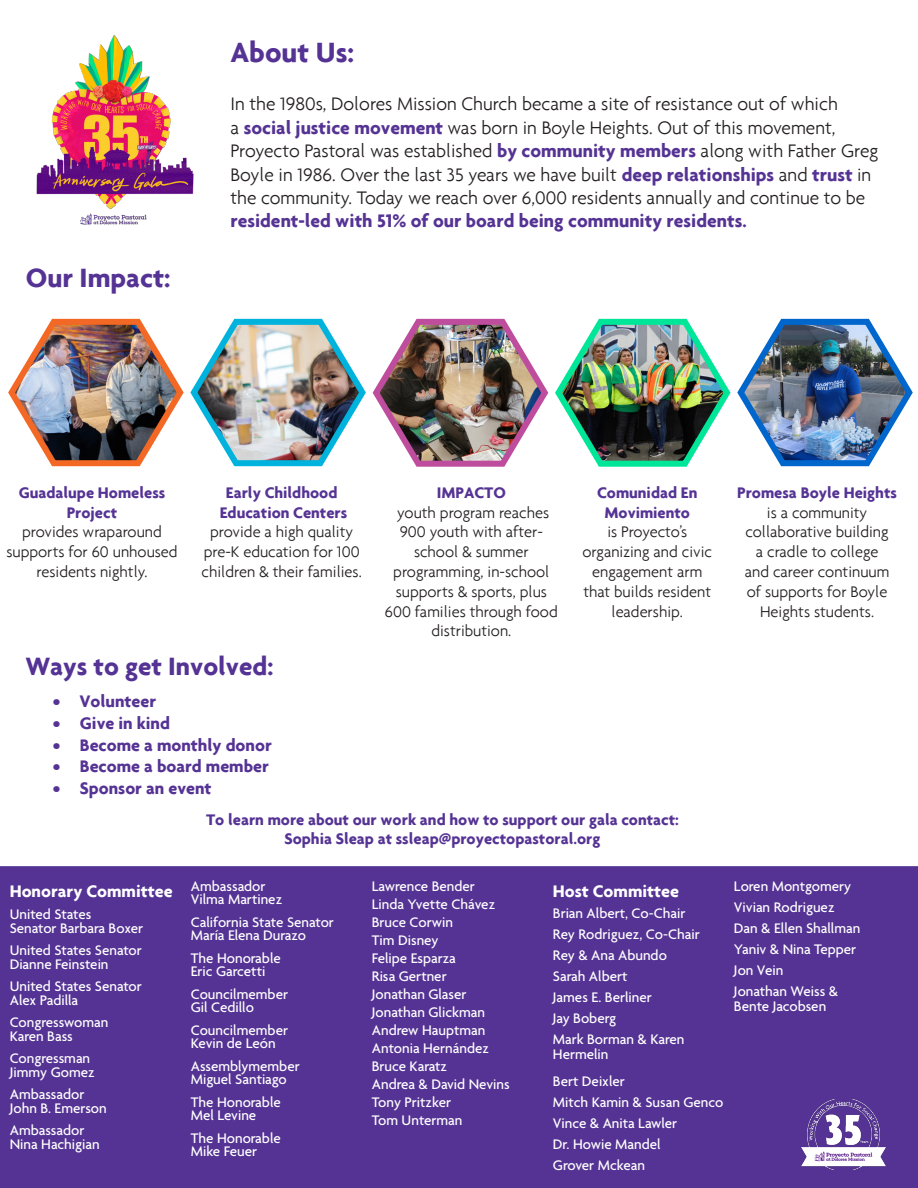
<style>
.page{position:relative;width:918px;height:1188px;background:#fff}
.page>*{position:absolute;margin:0;border:0;box-sizing:border-box;transform-origin:0 0}
.t1{font:700 30px "Agenda";color:#553394}
.t2{font:700 28.5px "Agenda";color:#553394}
.t3{font:700 27px "Agenda";color:#553394}
.t4{font:300 19.5px/23.4px "Agenda";color:#231f20}
.t5{font:700 18px "Agenda";color:#553394}
.t6{font:700 18px "Agenda";color:#fff}
.t7{font:300 16.5px/19.8px "Agenda";color:#231f20;text-align:center}
.t8{font:700 16.5px/19.8px "Agenda";color:#553394;text-align:center}
.t9{font:500 15px/13.5px "Agenda";color:#fff}
.s1{font-weight:700;color:#553394}
</style>
<div class="page">
<img style="left:8px;top:318px;width:905px;height:149px">
<div style="left:1px;top:867px;width:916px;height:320px;background:#553394"></div>
<div style="left:0;top:866px;width:918px;height:322px;border:2px solid #553394"></div>
<img style="left:36px;top:35px;width:158px;height:190px">
<img style="left:801px;top:1099px;width:85px;height:71px">
<p class="t2" style="left:26px;top:260px;width:146px">Our Impact:</p>
<p class="t1" style="left:230px;top:34px;width:125px">About Us:</p>
<p class="t4" style="left:230px;top:92px;width:650px">In the 1980s, Dolores Mission Church became a site of resistance out of which<br>a <span class="s1">social justice movement</span> was born in Boyle Heights. Out of this movement, Proyecto Pastoral was established <span class="s1">by community members</span> along with Father Greg Boyle in 1986. Over the last 35 years we have built <span class="s1">deep relationships</span> and <span class="s1">trust</span> in the community. Today we reach over 6,000 residents annually and continue to be <span class="s1">resident-led with 51% of our board being community residents.</span></p>
<p class="t8" style="left:19px;top:482px;width:148px">Guadalupe Homeless<br>Project</p>
<p class="t7" style="left:6px;top:522px;width:173px">provides wraparound supports for 60 unhoused residents nightly.</p>
<p class="t8" style="left:226px;top:482px;width:113px">Early Childhood</p>
<p class="t8" style="left:220px;top:502px;width:129px">Education Centers</p>
<p class="t7" style="left:202px;top:522px;width:162px">provide a high quality pre-K education for 100 children &amp; their families.</p>
<p class="t8" style="left:437px;top:482px;width:71px">IMPACTO</p>
<p class="t7" style="left:385px;top:502px;width:174px">youth program reaches<br>900 youth with after&shy;school &amp; summer programming, in-school supports &amp; sports, plus<br>600 families through food distribution.</p>
<p class="t7" style="left:582px;top:482px;width:131px"><span class="s1">Comunidad En<br>Movimiento<br></span>is Proyecto’s organizing and civic engagement arm that builds resident leadership.</p>
<p class="t8" style="left:737px;top:482px;width:161px">Promesa Boyle Heights</p>
<p class="t7" style="left:745px;top:502px;width:146px">is a community collaborative building a cradle to college and career continuum of supports for Boyle<br>Heights students.</p>
<p class="t3" style="left:26px;top:650px;width:249px">Ways to get Involved:</p>
<p class="t5" style="left:53px;top:691px;width:105px">• Volunteer</p>
<p class="t5" style="left:53px;top:712px;width:119px">• Give in kind</p>
<p class="t5" style="left:53px;top:734px;width:220px">• Become a monthly donor</p>
<p class="t5" style="left:53px;top:755px;width:218px">• Become a board member</p>
<p class="t5" style="left:53px;top:777px;width:160px">• Sponsor an event</p>
<p class="t6" style="left:10px;top:880px;width:164px">Honorary Committee</p>
<p class="t9" style="left:10px;top:908px;width:83px">United States</p>
<p class="t9" style="left:10px;top:922px;width:135px">Senator Barbara Boxer</p>
<p class="t9" style="left:10px;top:944px;width:134px">United States Senator<br>Dianne Feinstein</p>
<p class="t9" style="left:10px;top:980px;width:134px">United States Senator</p>
<p class="t9" style="left:10px;top:994px;width:70px">Alex Padilla</p>
<p class="t9" style="left:10px;top:1016px;width:100px">Congresswoman</p>
<p class="t9" style="left:10px;top:1030px;width:65px">Karen Bass</p>
<p class="t9" style="left:10px;top:1052px;width:82px">Congressman</p>
<p class="t9" style="left:10px;top:1066px;width:87px">Jimmy Gomez</p>
<p class="t9" style="left:10px;top:1088px;width:76px">Ambassador</p>
<p class="t9" style="left:10px;top:1102px;width:99px">John B. Emerson</p>
<p class="t9" style="left:10px;top:1124px;width:76px">Ambassador</p>
<p class="t9" style="left:10px;top:1138px;width:91px">Nina Hachigian</p>
<p class="t8" style="left:206px;top:809px;width:474px">To learn more about our work and how to support our gala contact:</p>
<p class="t8" style="left:284px;top:829px;width:318px">Sophia Sleap at ssleap@proyectopastoral.org</p>
<p class="t9" style="left:191px;top:880px;width:76px">Ambassador</p>
<p class="t9" style="left:191px;top:893px;width:93px">Vilma Martinez</p>
<p class="t9" style="left:191px;top:916px;width:145px">California State Senator<br>María Elena Durazo</p>
<p class="t9" style="left:191px;top:952px;width:91px">The Honorable</p>
<p class="t9" style="left:191px;top:965px;width:76px">Eric Garcetti</p>
<p class="t9" style="left:191px;top:988px;width:99px">Councilmember</p>
<p class="t9" style="left:191px;top:1001px;width:65px">Gil Cedillo</p>
<p class="t9" style="left:191px;top:1024px;width:99px">Councilmember</p>
<p class="t9" style="left:191px;top:1037px;width:86px">Kevin de León</p>
<p class="t9" style="left:191px;top:1060px;width:110px">Assemblymember</p>
<p class="t9" style="left:191px;top:1073px;width:97px">Miguel Santiago</p>
<p class="t9" style="left:191px;top:1096px;width:91px">The Honorable</p>
<p class="t9" style="left:191px;top:1109px;width:67px">Mel Levine</p>
<p class="t9" style="left:191px;top:1132px;width:91px">The Honorable</p>
<p class="t9" style="left:191px;top:1145px;width:68px">Mike Feuer</p>
<p class="t9" style="left:372px;top:880px;width:105px">Lawrence Bender</p>
<p class="t9" style="left:372px;top:898px;width:125px">Linda Yvette Chávez</p>
<p class="t9" style="left:372px;top:916px;width:83px">Bruce Corwin</p>
<p class="t9" style="left:372px;top:934px;width:68px">Tim Disney</p>
<p class="t9" style="left:372px;top:952px;width:85px">Felipe Esparza</p>
<p class="t9" style="left:372px;top:970px;width:76px">Risa Gertner</p>
<p class="t9" style="left:372px;top:988px;width:96px">Jonathan Glaser</p>
<p class="t9" style="left:372px;top:1006px;width:115px">Jonathan Glickman</p>
<p class="t9" style="left:372px;top:1024px;width:115px">Andrew Hauptman</p>
<p class="t9" style="left:372px;top:1042px;width:119px">Antonia Hernández</p>
<p class="t9" style="left:372px;top:1060px;width:77px">Bruce Karatz</p>
<p class="t9" style="left:372px;top:1078px;width:139px">Andrea &amp; David Nevins</p>
<p class="t9" style="left:372px;top:1096px;width:81px">Tony Pritzker</p>
<p class="t9" style="left:372px;top:1114px;width:92px">Tom Unterman</p>
<p class="t6" style="left:553px;top:880px;width:128px">Host Committee</p>
<p class="t9" style="left:553px;top:907px;width:134px">Brian Albert, Co-Chair</p>
<p class="t9" style="left:553px;top:928px;width:148px">Rey Rodriguez, Co-Chair</p>
<p class="t9" style="left:553px;top:949px;width:116px">Rey &amp; Ana Abundo</p>
<p class="t9" style="left:553px;top:970px;width:76px">Sarah Albert</p>
<p class="t9" style="left:553px;top:991px;width:100px">James E. Berliner</p>
<p class="t9" style="left:553px;top:1012px;width:65px">Jay Boberg</p>
<p class="t9" style="left:553px;top:1032px;width:133px;line-height:15px">Mark Borman &amp; Karen<br>Hermelin</p>
<p class="t9" style="left:553px;top:1075px;width:73px">Bert Deixler</p>
<p class="t9" style="left:553px;top:1096px;width:172px">Mitch Kamin &amp; Susan Genco</p>
<p class="t9" style="left:553px;top:1117px;width:126px">Vince &amp; Anita Lawler</p>
<p class="t9" style="left:553px;top:1138px;width:109px">Dr. Howie Mandel</p>
<p class="t9" style="left:553px;top:1159px;width:94px">Grover Mckean</p>
<p class="t9" style="left:734px;top:880px;width:119px">Loren Montgomery</p>
<p class="t9" style="left:734px;top:901px;width:102px">Vivian Rodriguez</p>
<p class="t9" style="left:734px;top:922px;width:128px">Dan &amp; Ellen Shallman</p>
<p class="t9" style="left:734px;top:943px;width:124px">Yaniv &amp; Nina Tepper</p>
<p class="t9" style="left:734px;top:964px;width:51px">Jon Vein</p>
<p class="t9" style="left:734px;top:985px;width:106px">Jonathan Weiss &amp;</p>
<p class="t9" style="left:734px;top:1000px;width:94px">Bente Jacobsen</p>
</div>
